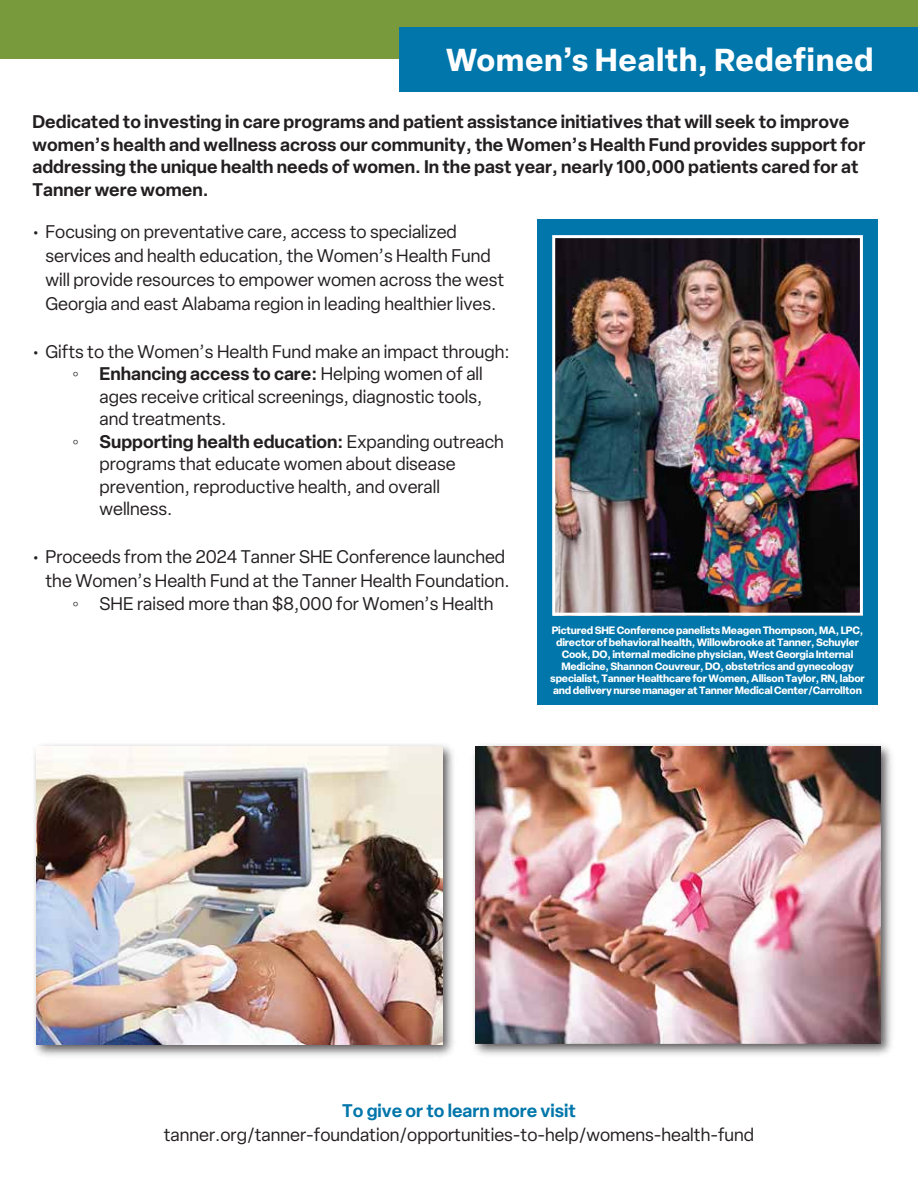
<style>
.page{position:relative;width:918px;height:1188px;background:#fff}
.page>*{position:absolute;margin:0;border:0;box-sizing:border-box;transform-origin:0 0}
.t1{font:700 31.35px "Elza Text";color:#fff}
.t2{font:18px/24px "Elza";color:#231f20}
.t3{font:600 18px/22.5px "Elza";color:#231f20}
.t4{font:600 18px "Elza";color:#0076aa}
.t5{font:700 10.5px/12px "Elza";letter-spacing:-.015em;color:#fff;text-align:center}
.s1{font-family:"Times New Roman";font-weight:400}
.s2{font-weight:400}
.s3{font-family:"Times New Roman"}
</style>
<div class="page">
<div style="left:0;top:0;width:918px;height:58px;background:#789a3d"></div>
<div style="left:399px;top:27px;width:519px;height:65px;background:#0076aa"></div>
<img style="left:34px;top:744px;width:420px;height:313px">
<img style="left:37px;top:747px;width:406px;height:298px">
<img style="left:473px;top:744px;width:419px;height:311px">
<img style="left:476px;top:747px;width:405px;height:298px">
<div style="left:537px;top:219px;width:341px;height:486px;background:#0076aa"></div>
<img style="left:556px;top:239px;width:303px;height:373px">
<div style="left:552px;top:235px;width:311px;height:381px;border:3px solid #fff"></div>
<h1 class="t1" style="left:446px;top:36px;width:430px">Women’s Health, Redefined</h1>
<p class="t3" style="left:33px;top:110px;width:834px">Dedicated to investing in care programs and patient assistance initiatives that will seek to improve women’s health and wellness across our community, the Women’s Health Fund provides support for addressing the unique health needs of women. In the past year, nearly 100,000 patients cared for at Tanner were women.</p>
<p class="t2" style="left:46px;top:219px;width:460px;text-indent:-14px">• Focusing on preventative care, access to specialized services and health education, the Women’s Health Fund will provide resources to empower women across the west Georgia and east Alabama region in leading healthier lives.</p>
<p class="t2" style="left:32px;top:339px;width:479px">• Gifts to the Women’s Health Fund make an impact through:</p>
<p class="t3" style="left:73px;top:362px;width:412px"><span class="s1">◦</span> Enhancing access to care: <span class="s2">Helping women of all</span></p>
<p class="t2" style="left:100px;top:384px;width:384px">ages receive critical screenings, diagnostic tools,</p>
<p class="t2" style="left:100px;top:407px;width:129px">and treatments.</p>
<p class="t3" style="left:73px;top:430px;width:433px"><span class="s1">◦</span> Supporting health education: <span class="s2">Expanding outreach</span></p>
<p class="t2" style="left:100px;top:452px;width:358px">programs that educate women about disease</p>
<p class="t2" style="left:100px;top:474px;width:342px">prevention, reproductive health, and overall</p>
<p class="t2" style="left:100px;top:497px;width:74px">wellness.</p>
<p class="t2" style="left:32px;top:545px;width:475px">• Proceeds from the 2024 Tanner SHE Conference launched</p>
<p class="t2" style="left:46px;top:569px;width:466px">the Women’s Health Fund at the Tanner Health Foundation.</p>
<p class="t2" style="left:73px;top:591px;width:423px"><span class="s3">◦</span> SHE raised more than $8,000 for Women’s Health</p>
<p class="t5" style="left:550px;top:624px;width:316px">Pictured SHE Conference panelists Meagen Thompson, MA, LPC, director of behavioral health, Willowbrooke at Tanner, Schuyler Cook, DO, internal medicine physician, West Georgia Internal Medicine, Shannon Couvreur, DO, obstetrics and gynecology specialist, Tanner Healthcare for Women, Allison Taylor, RN, labor and delivery nurse manager at Tanner Medical Center/Carrollton</p>
<p class="t4" style="left:342px;top:1098px;width:235px">To give or to learn more visit</p>
<p class="t2" style="left:164px;top:1122px;width:592px">tanner.org/tanner-foundation/opportunities-to-help/womens-health-fund</p>
</div>
